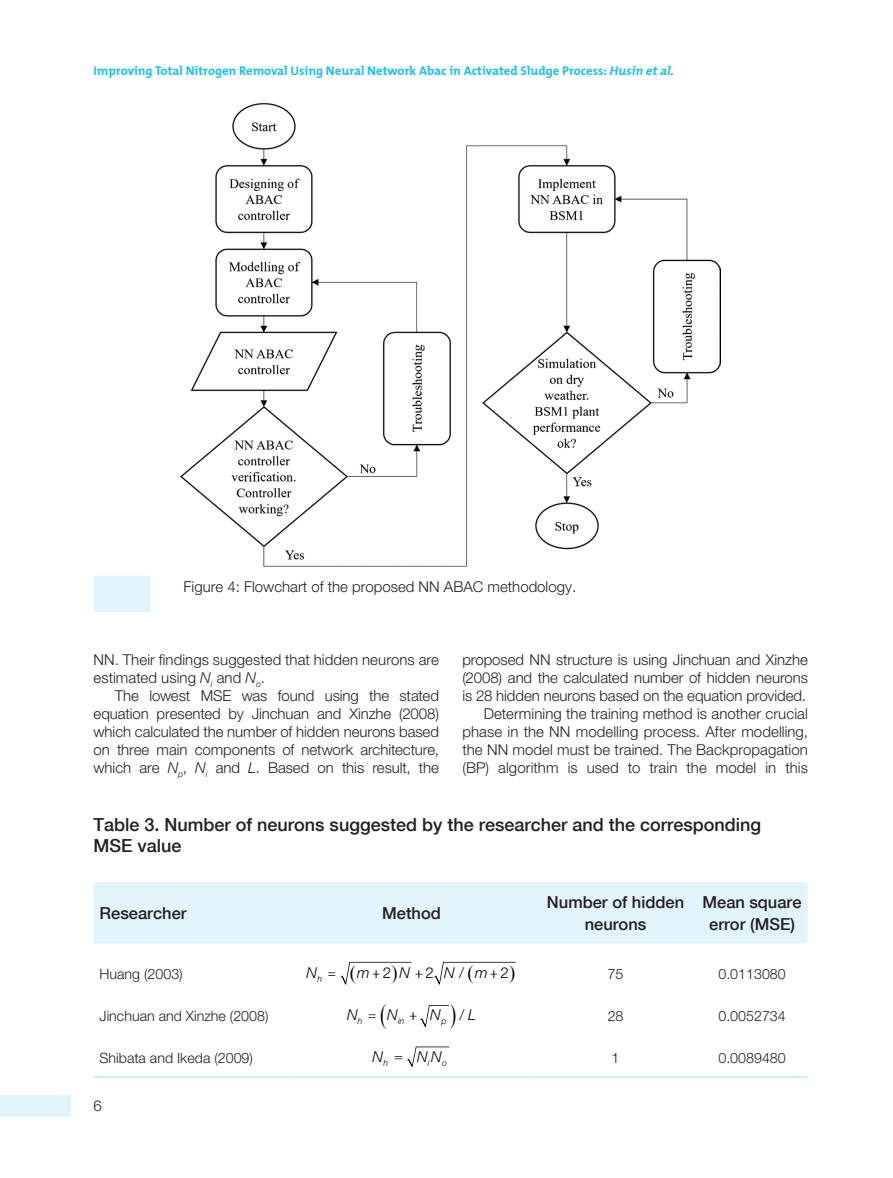
<style>
.page{position:relative;width:893px;height:1178px;background:#fff}
.page>*{position:absolute;margin:0;border:0;box-sizing:border-box;transform-origin:0 0}
.pTableCaption{font:500 18px/21px "Helvetica Neue LT Com";color:#231f20}
.pTableColumnHead{font:500 16.5px/22.5px "Helvetica Neue LT Com";color:#231f20;text-align:center}
.pPara{font:300 15px/18px "Helvetica Neue LT Pro";color:#231f20;text-align:justify}
.pfigure_caption2{font:300 15px "Helvetica Neue LT Pro";color:#231f20}
.t1{font:italic 300 15px "Helvetica Neue LT Std";color:#000}
.t2{font:300 15px "Helvetica Neue LT Std";color:#000}
.t3{font:15px "Courier New";color:#000}
.pTableBody{font:300 14.25px "Helvetica Neue LT Std";color:#231f20}
.t4{font:700 12.75px "The Mix Plain";color:#15c0f2}
.t5{font:italic 300 8.7px "Helvetica Neue LT Std";color:#000}
.s1{font-style:italic}
.s2{font-family:"Helvetica Neue LT Std";font-style:italic}
.s3{font-style:normal}
</style>
<div class="page">
<div style="left:0;top:1095px;width:70px;height:21px;background:#e1f4fc"></div>
<img style="left:181px;top:104px;width:540px;height:462px">
<div style="left:94px;top:576px;width:57px;height:36px;background:#e1f4fc"></div>
<div style="left:94px;top:882px;width:714px;height:61px;background:#e1f4fc"></div>
<hr style="left:94px;top:1076px;width:195px;height:2px;background:#c6eafa">
<hr style="left:289px;top:1076px;width:246px;height:2px;background:#c6eafa">
<hr style="left:535px;top:1076px;width:162px;height:2px;background:#c6eafa">
<hr style="left:697px;top:1076px;width:111px;height:2px;background:#c6eafa">
<svg style="left:407px;top:1046px;width:42px;height:21px"></svg>
<svg style="left:340px;top:962px;width:72px;height:22px"></svg>
<svg style="left:434px;top:962px;width:82px;height:22px"></svg>
<svg style="left:420px;top:1005px;width:29px;height:22px"></svg>
<p class="t4" style="left:94px;top:60px;width:585px">Improving Total Nitrogen Removal Using Neural Network Abac in Activated Sludge Process: <span class="s1">Husin etal.</span></p>
<p class="pfigure_caption2" style="left:184px;top:578px;width:394px">Figure 4: Flowchart of the proposed NN ABAC methodology.</p>
<p class="pPara" style="left:94px;top:650px;width:347px">NN. Their findings suggested that hidden neurons are estimated using <span class="s2">N</span><sub>i</sub> and <span class="s2">N</span><sub>o</sub>.</p>
<p class="pPara" style="left:94px;top:686px;width:347px;text-indent:21px">The lowest MSE was found using the stated equation presented by Jinchuan and Xinzhe (2008) which calculated the number of hidden neurons based on three main components of network architecture, which are <span class="s2">N</span><sub>p</sub>, <span class="s2">N</span><sub>i</sub> and <span class="s2">L</span>. Based on this result, the</p>
<p class="pPara" style="left:462px;top:650px;width:347px">proposed NN structure is using Jinchuan and Xinzhe (2008) and the calculated number of hidden neurons is 28 hidden neurons based on the equation provided.</p>
<p class="pPara" style="left:462px;top:704px;width:347px;text-indent:21px">Determining the training method is another crucial phase in the NN modelling process. After modelling, the NN model must be trained. The Backpropagation (BP) algorithm is used to train the model in this</p>
<p class="pTableCaption" style="left:94px;top:814px;width:669px">Table 3. Number of neurons suggested by the researcher and the corresponding<br>MSE value</p>
<p class="pTableColumnHead" style="left:100px;top:901px;width:89px">Researcher</p>
<p class="pTableColumnHead" style="left:382px;top:901px;width:60px">Method</p>
<p class="pTableColumnHead" style="left:547px;top:890px;width:139px">Number of hidden neurons</p>
<p class="pTableColumnHead" style="left:703px;top:890px;width:101px">Mean square error (MSE)</p>
<p class="pTableBody" style="left:100px;top:965px;width:85px">Huang (2003)</p>
<p class="t1" style="left:307px;top:964px;width:12px">N</p>
<p class="t1" style="left:357px;top:964px;width:14px">m</p>
<p class="t1" style="left:399px;top:964px;width:12px">N</p>
<p class="t1" style="left:444px;top:964px;width:66px">N<span class="s3">/</span>m <span class="s3">2</span></p>
<p class="pTableBody" style="left:608px;top:965px;width:17px">75</p>
<p class="pTableBody" style="left:718px;top:965px;width:69px">0.0113080</p>
<p class="t2" style="left:383px;top:963px;width:10px">2</p>
<p class="t2" style="left:425px;top:963px;width:10px">2</p>
<p class="t5" style="left:317px;top:974px;width:6px">h</p>
<p class="t5" style="left:358px;top:1016px;width:6px">h</p>
<p class="t5" style="left:398px;top:1016px;width:8px">in</p>
<p class="t5" style="left:441px;top:1016px;width:25px">p <sup>/</sup></p>
<p class="pTableBody" style="left:608px;top:1007px;width:17px">28</p>
<p class="pTableBody" style="left:718px;top:1007px;width:69px">0.0052734</p>
<p class="pTableBody" style="left:100px;top:1007px;width:170px">Jinchuan and Xinzhe (2008)</p>
<p class="t1" style="left:347px;top:1006px;width:12px">N</p>
<p class="t1" style="left:387px;top:1006px;width:12px">N</p>
<p class="t1" style="left:430px;top:1006px;width:12px">N</p>
<p class="t1" style="left:468px;top:1006px;width:10px">L</p>
<p class="pTableBody" style="left:100px;top:1049px;width:155px">Shibata and Ikeda (2009)</p>
<p class="t1" style="left:373px;top:1047px;width:12px">N</p>
<p class="t1" style="left:417px;top:1047px;width:31px">N N<sub>o</sub></p>
<p class="t3" style="left:394px;top:1047px;width:10px">=</p>
<p class="pTableBody" style="left:612px;top:1049px;width:9px">1</p>
<p class="pTableBody" style="left:718px;top:1049px;width:69px">0.0089480</p>
<p class="t5" style="left:383px;top:1057px;width:6px">h</p>
<p class="t5" style="left:428px;top:1057px;width:3px">i</p>
<p class="pPara" style="left:94px;top:1096px;width:10px">6</p>
</div>
